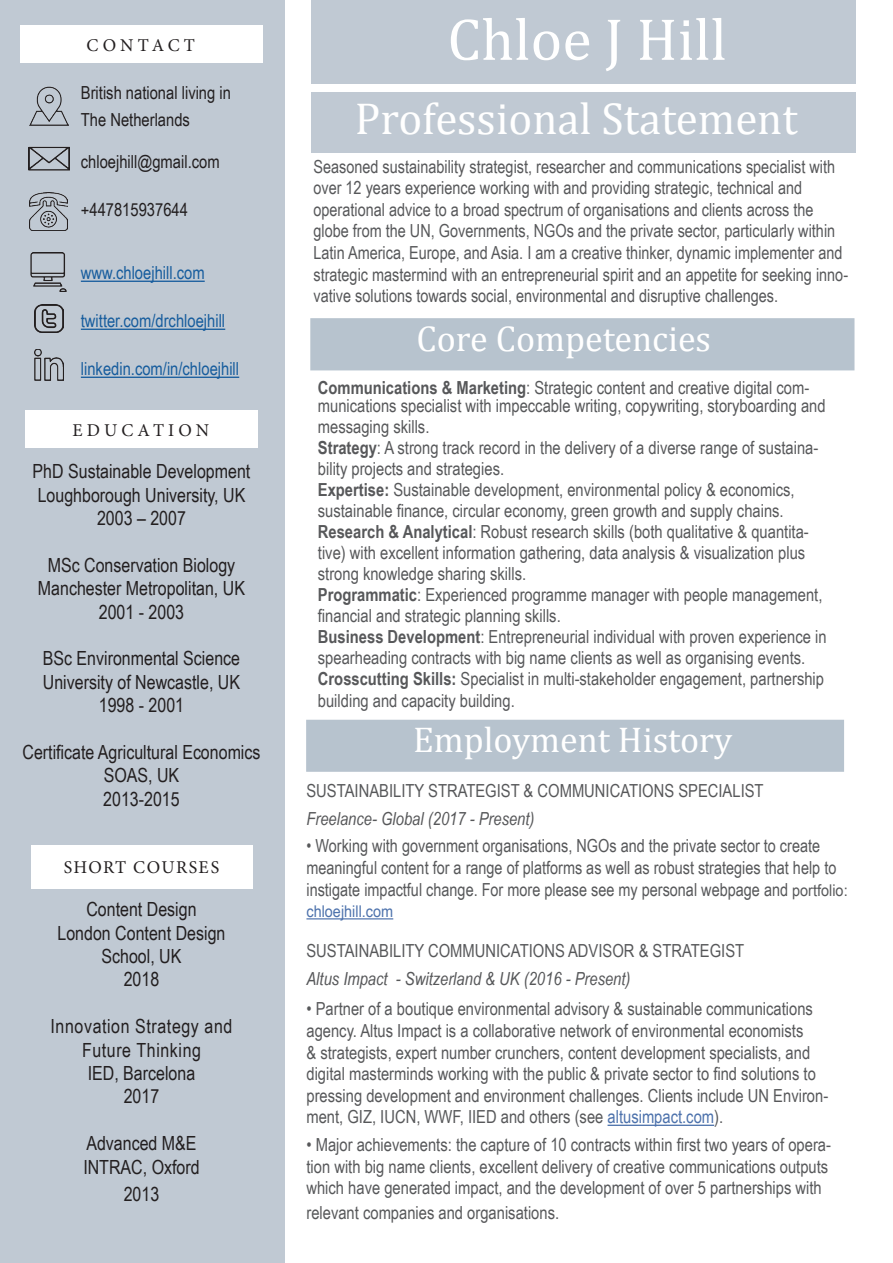
<style>
.page{position:relative;width:893px;height:1263px;background:#fff}
.page>*{position:absolute;margin:0;border:0;box-sizing:border-box;transform-origin:0 0}
.t1{font:60px "Cambria";color:#fff}
.t2{font:45px "Cambria";color:#fff}
.t3{font:36px "Cambria";color:#fff}
.t4{font:19.5px/23.4px "Arial Narrow";color:#231f20;text-align:center}
.t5{font:19.5px/23.4px "Arial Narrow";letter-spacing:.03em;color:#231f20;text-align:center}
.t6{font:18px/21.6px "Arial Narrow";color:#57585a}
.t7{font:18px/21.6px "Arial Narrow";color:#57585a;scale:.95 1}
.t8{font:italic 18px "Arial Narrow";color:#57585a}
.t9{font:18px/27px "Arial Narrow";color:#231f20}
.t10{font:18px "Arial Narrow";color:#175d9e}
.t11{font:18px "Minion Pro";letter-spacing:.225em;color:#231f20}
.t12{font:18px "Minion Pro";letter-spacing:.07em;color:#231f20}
.t13{font:16.2px "Arial Narrow";color:#4d72ac;scale:1.09 1}
.s1{font-weight:700}
.s2{font-size:16.2px}
.s3{color:#4d72ac}
</style>
<div class="page">
<div style="left:0;top:0;width:285px;height:1263px;background:#c0c9d3"></div>
<div style="left:311px;top:0;width:544px;height:84px;background:#c0c9d3"></div>
<div style="left:20px;top:25px;width:243px;height:38px;background:#fff"></div>
<div style="left:25px;top:410px;width:233px;height:38px;background:#fff"></div>
<div style="left:31px;top:845px;width:221px;height:44px;background:#fff"></div>
<hr style="left:607px;top:1124px;width:107px;height:2px;background:#4d72ac">
<hr style="left:306px;top:918px;width:87px;height:1px;background:#4d72ac">
<hr style="left:81px;top:281px;width:124px;height:1px;background:#175d9e">
<hr style="left:81px;top:329px;width:144px;height:1px;background:#175d9e">
<hr style="left:81px;top:377px;width:158px;height:1px;background:#175d9e">
<div style="left:311px;top:92px;width:544px;height:61px;background:#c0c9d3"></div>
<div style="left:306px;top:720px;width:538px;height:52px;background:#b7c3ce;border:2px solid #b7c3ce"></div>
<div style="left:310px;top:318px;width:544px;height:52px;background:#b7c3ce;border:2px solid #b7c3ce"></div>
<img style="left:30px;top:86px;width:38px;height:40px">
<img style="left:30px;top:252px;width:37px;height:40px">
<img style="left:34px;top:305px;width:30px;height:27px">
<img style="left:34px;top:350px;width:30px;height:30px">
<img style="left:30px;top:192px;width:38px;height:38px">
<img style="left:28px;top:146px;width:42px;height:25px">
<p class="t11" style="left:87px;top:33px;width:110px">CONTACT</p>
<p class="t9" style="left:81px;top:79px;width:152px">British national living in<br>The Netherlands</p>
<p class="t9" style="left:81px;top:148px;width:140px">chloejhill@gmail.com</p>
<p class="t9" style="left:81px;top:196px;width:109px">+447815937644</p>
<p class="t10" style="left:81px;top:262px;width:125px">www.chloejhill.com</p>
<p class="t10" style="left:81px;top:310px;width:146px">twitter.com/drchloejhill</p>
<p class="t10" style="left:81px;top:358px;width:160px">linkedin.com/in/chloejhill</p>
<p class="t11" style="left:73px;top:418px;width:138px">EDUCATION</p>
<p class="t4" style="left:33px;top:459px;width:219px">PhD Sustainable Development<br>Loughborough University, UK<br>2003 – 2007</p>
<p class="t4" style="left:38px;top:553px;width:209px">MSc Conservation Biology<br>Manchester Metropolitan, UK<br>2001 - 2003</p>
<p class="t4" style="left:43px;top:647px;width:199px">BSc Environmental Science<br>University of Newcastle, UK<br>1998 - 2001</p>
<p class="t4" style="left:23px;top:740px;width:239px">Certificate Agricultural Economics<br>SOAS, UK<br>2013-2015</p>
<p class="t12" style="left:64px;top:855px;width:157px">SHORT COURSES</p>
<p class="t4" style="left:58px;top:897px;width:170px">Content Design<br>London Content Design<br>School, UK<br>2018</p>
<p class="t5" style="left:51px;top:1014px;width:183px">Innovation Strategy and<br>Future Thinking<br>IED, Barcelona<br>2017</p>
<p class="t4" style="left:83px;top:1131px;width:118px;text-align:left">Advanced M&amp;E<br>INTRAC, Oxford</p>
<p class="t4" style="left:124px;top:1182px;width:37px">2013</p>
<h1 class="t1" style="left:447px;top:3px;width:281px">Chloe J Hill</h1>
<h2 class="t2" style="left:355px;top:91px;width:444px">Professional Statement</h2>
<p class="t6" style="left:313px;top:155px;width:536px">Seasoned sustainability strategist, researcher and communications specialist with over 12 years experience working with and providing strategic, technical and operational advice to a broad spectrum of organisations and clients across the globe from the UN, Governments, NGOs and the private sector, particularly within Latin America, Europe, and Asia. I am a creative thinker, dynamic implementer and strategic mastermind with an entrepreneurial spirit and an appetite for seeking inno&shy;vative solutions towards social, environmental and disruptive challenges.</p>
<h3 class="t3" style="left:416px;top:317px;width:296px">Core Competencies</h3>
<p class="t6" style="left:318px;top:378px;width:509px;line-height:18px"><span class="s1">Communications &amp; Marketing</span>: Strategic content and creative digital com&shy;munications specialist with impeccable writing, copywriting, storyboarding and</p>
<p class="t6" style="left:318px;top:415px;width:510px;line-height:21.1px">messaging skills.<br><span class="s1">Strategy</span>: A strong track record in the delivery of a diverse range of sustaina&shy;bility projects and strategies.<br><span class="s1">Expertise:</span> Sustainable development, environmental policy &amp; economics, sustainable finance, circular economy, green growth and supply chains.<br><span class="s1">Research &amp; Analytical</span>: Robust research skills (both qualitative &amp; quantita&shy;tive) with excellent information gathering, data analysis &amp; visualization plus strong knowledge sharing skills.<br><span class="s1">Programmatic</span>: Experienced programme manager with people management, financial and strategic planning skills.<br><span class="s1">Business Development</span>: Entrepreneurial individual with proven experience in spearheading contracts with big name clients as well as organising events.<br><span class="s1">Crosscutting Skills:</span> Specialist in multi-stakeholder engagement, partnership building and capacity building.</p>
<h3 class="t3" style="left:413px;top:718px;width:321px">Employment History</h3>
<p class="t6" style="left:306px;top:780px;width:459px">SUSTAINABILITY STRATEGIST &amp; COMMUNICATIONS SPECIALIST</p>
<p class="t8" style="left:306px;top:808px;width:230px">Freelance- Global (2017 - Present)</p>
<p class="t7" style="left:306px;top:835px;width:571px">• Working with government organisations, NGOs and the private sector to create meaningful content for a range of platforms as well as robust strategies that help to instigate impactful change. For more please see my personal webpage and <span class="s2">portfolio:</span></p>
<p class="t13" style="left:306px;top:902px;width:81px">chloejhill.com</p>
<p class="t6" style="left:306px;top:940px;width:439px">SUSTAINABILITY COMMUNICATIONS ADVISOR &amp; STRATEGIST</p>
<p class="t8" style="left:306px;top:968px;width:326px">Altus Impact - Switzerland &amp; UK (2016 - Present)</p>
<p class="t6" style="left:306px;top:998px;width:523px">• Partner of a boutique environmental advisory &amp; sustainable communications agency. Altus Impact is a collaborative network of environmental economists<br>&amp; strategists, expert number crunchers, content development specialists, and digital masterminds working with the public &amp; private sector to find solutions to pressing development and environment challenges. Clients include UN Environ&shy;ment, GIZ, IUCN, WWF, IIED and others (see <span class="s3">altusimpact.com</span>).</p>
<p class="t6" style="left:306px;top:1134px;width:526px">• Major achievements: the capture of 10 contracts within first two years of opera&shy;tion with big name clients, excellent delivery of creative communications outputs which have generated impact, and the development of over 5 partnerships with</p>
<p class="t6" style="left:306px;top:1202px;width:254px">relevant companies and organisations.</p>
</div>
